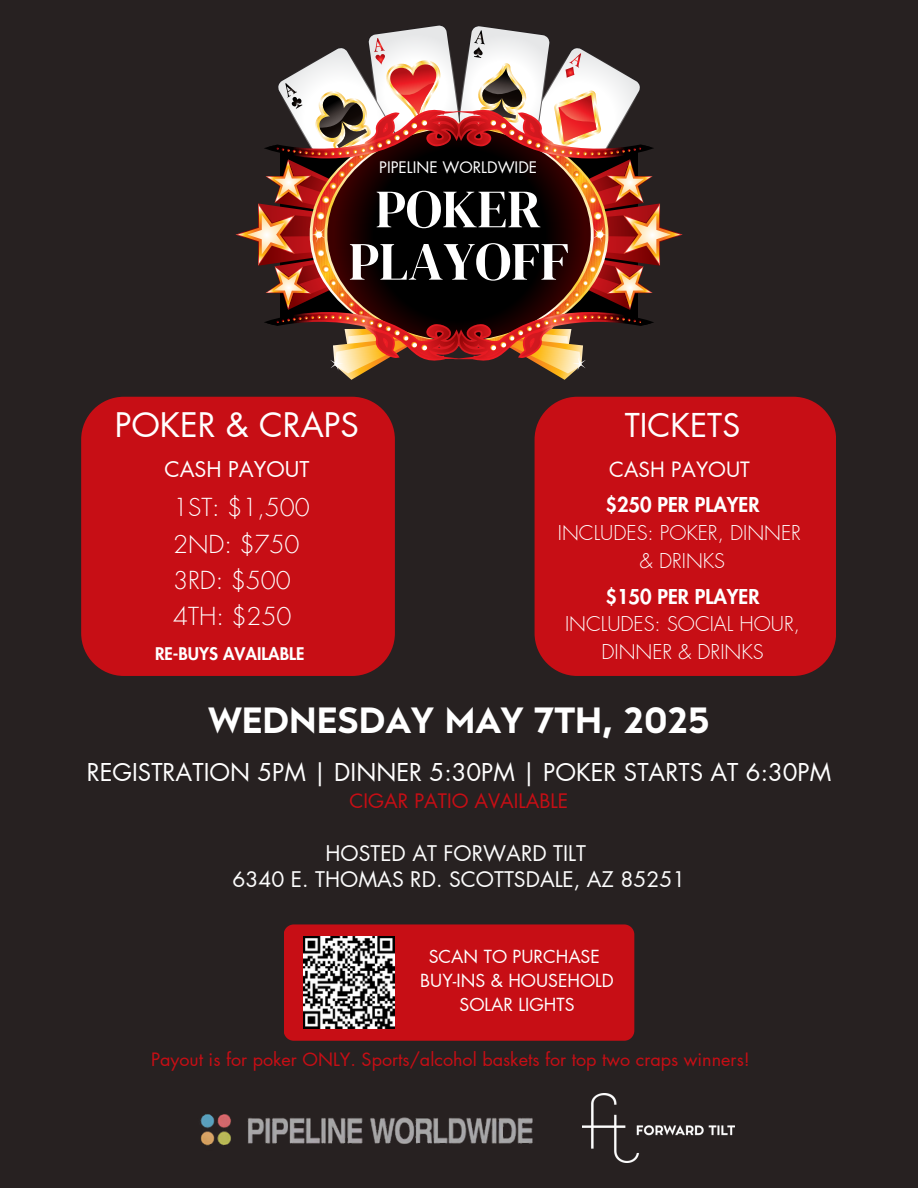
<style>
.page{position:relative;width:918px;height:1188px;background:#272121}
.page>*{position:absolute;margin:0;border:0;box-sizing:border-box;transform-origin:0 0}
.t1{font:53.85px "DM Serif Display";color:#fff}
.t2{font:700 34.35px "Albula Pro";color:#fff}
.t3{font:33.15px "Futura LT Pro";color:#fff}
.t4{font:32.1px "Futura LT Pro";color:#fff}
.t5{font:300 24.3px/36.3px "Futura LT Pro";color:#fff}
.t6{font:24px "Futura LT Pro";color:#fff}
.t7{font:21.3px "Futura LT Pro";color:#fff}
.t8{font:21.15px "Futura LT Pro";color:#fcfcfc}
.t9{font:20.7px "Futura LT Pro";color:#fff}
.t10{font:300 19.95px/27.5px "Futura LT Pro";color:#fff;text-align:center}
.t11{font:19.5px "Futura LT Pro";color:#c70e15}
.t12{font:18px "Futura LT Pro";color:#c70e15}
.t13{font:17.7px/24px "Futura LT Pro";color:#fff;text-align:center}
.t14{font:800 17.1px "Futura LT Pro";color:#fff}
.t15{font:15.6px "Futura LT Pro";color:#fff}
.s1{font-weight:800}
</style>
<div class="page">
<img style="left:583px;top:1093px;width:152px;height:70px">
<img style="left:200px;top:1114px;width:333px;height:32px">
<div style="left:535px;top:397px;width:301px;height:279px;background:#c70e15;border-radius:43px"></div>
<svg style="left:235px;top:25px;width:448px;height:355px"></svg>
<div style="left:81px;top:397px;width:314px;height:279px;background:#c70e15;border-radius:43px"></div>
<div style="left:284px;top:924px;width:350px;height:117px;background:#c70e15"></div>
<img style="left:304px;top:937px;width:91px;height:91px">
<h4 class="t15" style="left:379px;top:160px;width:159px">PIPELINE WORLDWIDE</h4>
<h3 class="t1" style="left:375px;top:171px;width:167px">POKER</h3>
<h6 class="t1" style="left:349px;top:224px;width:222px">PLAYOFF</h6>
<h3 class="t3" style="left:115px;top:410px;width:246px">POKER &amp; CRAPS</h3>
<h6 class="t7" style="left:164px;top:460px;width:147px">CASH PAYOUT</h6>
<h6 class="t5" style="left:173px;top:490px;width:138px">1ST: $1,500<br>2ND: $750<br>3RD: $500<br>4TH: $250</h6>
<p class="t14" style="left:155px;top:645px;width:151px">RE-BUYS AVAILABLE</p>
<p class="t4" style="left:625px;top:410px;width:117px">TICKETS</p>
<p class="t9" style="left:609px;top:459px;width:142px">CASH PAYOUT</p>
<h1 class="t10" style="left:558px;top:492px;width:245px"><span class="s1">$250 PER PLAYER<br></span>INCLUDES: POKER, DINNER &amp; DRINKS</h1>
<h1 class="t10" style="left:565px;top:584px;width:237px"><span class="s1">$150 PER PLAYER<br></span>INCLUDES: SOCIAL HOUR,<br>DINNER &amp; DRINKS</h1>
<h6 class="t2" style="left:208px;top:705px;width:503px">WEDNESDAY MAY 7TH, 2025</h6>
<h6 class="t6" style="left:87px;top:762px;width:746px">REGISTRATION 5PM | DINNER 5:30PM | POKER STARTS AT 6:30PM</h6>
<h6 class="t11" style="left:350px;top:792px;width:220px">CIGAR PATIO AVAILABLE</h6>
<h2 class="t8" style="left:325px;top:844px;width:262px">HOSTED AT FORWARD TILT</h2>
<h5 class="t8" style="left:233px;top:869px;width:454px">6340 E. THOMAS RD. SCOTTSDALE, AZ 85251</h5>
<p class="t13" style="left:429px;top:946px;width:173px">SCAN TO PURCHASE</p>
<p class="t13" style="left:420px;top:970px;width:195px">BUY-INS &amp; HOUSEHOLD<br>SOLAR LIGHTS</p>
<p class="t12" style="left:151px;top:1051px;width:600px">Payout is for poker ONLY. Sports/alcohol baskets for top two craps winners!</p>
</div>
